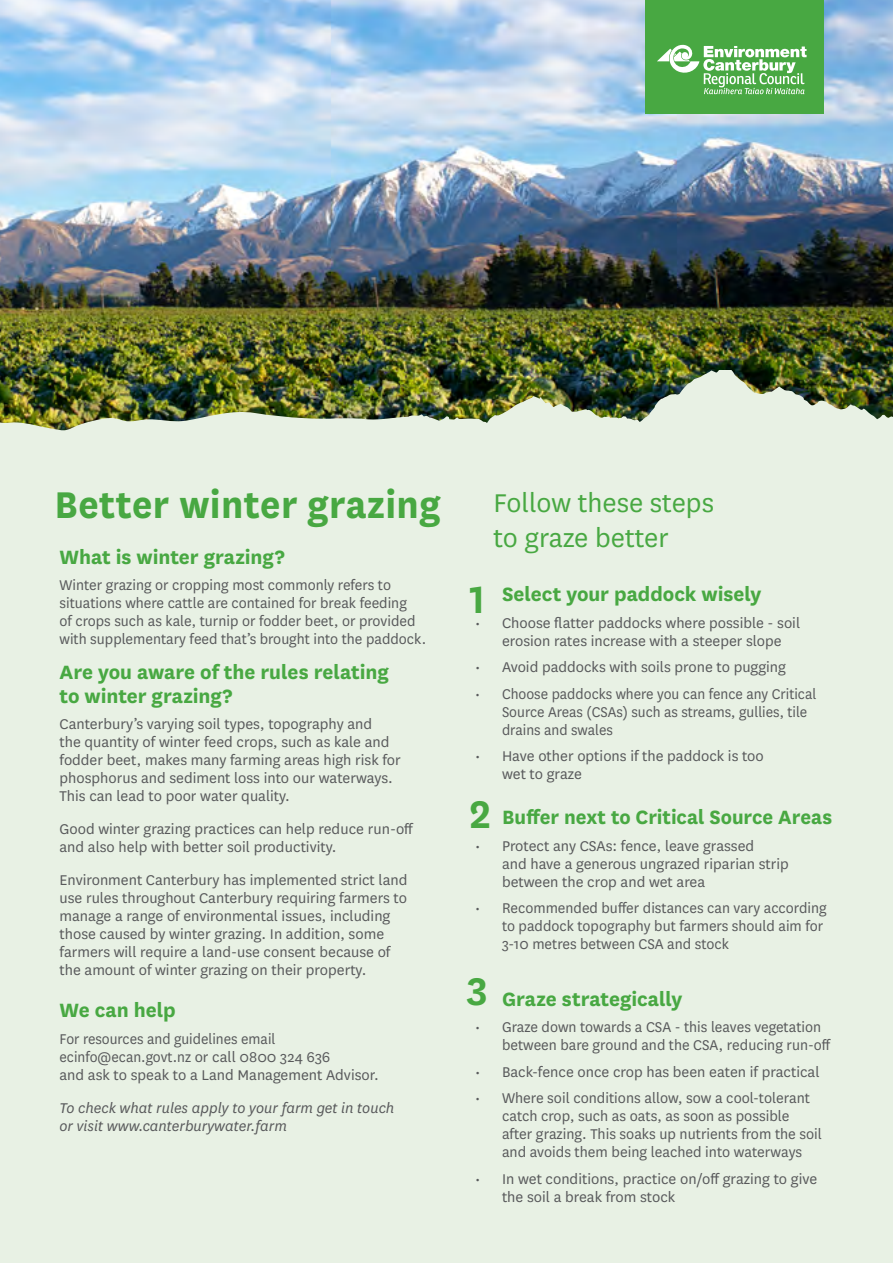
<style>
.page{position:relative;width:893px;height:1263px;background:#fff}
.page>*{position:absolute;margin:0;border:0;box-sizing:border-box;transform-origin:0 0}
.t1{font:600 45px "National";color:#48a842}
.t2{font:700 43.5px "National";letter-spacing:.01em;color:#48a842;scale:.96 1}
.t3{font:30px "National";color:#48a842}
.t4{font:700 22.5px/24px "National";letter-spacing:-.005em;color:#48a842}
.t5{font:16.5px/18px "National";color:#58595b}
.t6{font:16.5px/18px "National";color:#58595b;scale:.95 1}
.t7{font:italic 16.5px/18px "National";color:#58595b}
.s1{font-weight:400;font-size:30px}
</style>
<div class="page">
<img style="left:0;top:0;width:893px;height:370px">
<div style="left:0;top:370px;width:893px;height:893px;background:#e8f1e4"></div>
<div style="left:645px;top:0;width:179px;height:114px;background:#48a842"></div>
<svg style="left:657px;top:44px;width:150px;height:50px"></svg>
<h2 class="t2" style="left:54px;top:474px;width:689px">Better winter grazing <span class="s1">Follow these steps</span></h2>
<h3 class="t3" style="left:493px;top:518px;width:177px">to graze better</h3>
<h3 class="t4" style="left:502px;top:580px;width:261px">Select your paddock wisely</h3>
<p class="t5" style="left:475px;top:613px;width:327px;text-align:center">• Choose flatter paddocks where possible - soil erosion rates increase with a steeper slope</p>
<p class="t5" style="left:475px;top:657px;width:313px">• Avoid paddocks with soils prone to pugging</p>
<p class="t6" style="left:502px;top:684px;width:332px;text-indent:-27px">• Choose paddocks where you can fence any Critical<br>Source Areas (CSAs) such as streams, gullies, tile drains and swales</p>
<p class="t5" style="left:502px;top:746px;width:263px;text-indent:-27px">• Have other options if the paddock is too wet to graze</p>
<h3 class="t4" style="left:502px;top:804px;width:332px">Buffer next to Critical Source Areas</h3>
<p class="t5" style="left:502px;top:836px;width:288px;text-indent:-27px">• Protect any CSAs: fence, leave grassed<br>and have a generous ungrazed riparian strip between the crop and wet area</p>
<p class="t5" style="left:502px;top:898px;width:326px;text-indent:-27px">• Recommended buffer distances can vary according to paddock topography but farmers should aim for<br>3-10 metres between CSA and stock</p>
<h3 class="t4" style="left:502px;top:985px;width:182px">Graze strategically</h3>
<p class="t5" style="left:502px;top:1018px;width:330px;text-indent:-27px">• Graze down towards a CSA - this leaves vegetation between bare ground and the CSA, reducing run-off</p>
<p class="t5" style="left:475px;top:1062px;width:346px">• Back-fence once crop has been eaten if practical</p>
<p class="t5" style="left:502px;top:1089px;width:321px;text-indent:-27px">• Where soil conditions allow, sow a cool-tolerant catch crop, such as oats, as soon as possible after grazing. This soaks up nutrients from the soil and avoids them being leached into waterways</p>
<p class="t5" style="left:502px;top:1169px;width:317px;text-indent:-27px">• In wet conditions, practice on/off grazing to give the soil a break from stock</p>
<h3 class="t4" style="left:60px;top:543px;width:227px">What is winter grazing?</h3>
<p class="t5" style="left:60px;top:575px;width:368px">Winter grazing or cropping most commonly refers to situations where cattle are contained for break feeding<br>of crops such as kale, turnip or fodder beet, or provided with supplementary feed that’s brought into the paddock.</p>
<h3 class="t4" style="left:60px;top:658px;width:331px">Are you aware of the rules relating to winter grazing?</h3>
<p class="t5" style="left:60px;top:714px;width:343px">Canterbury’s varying soil types, topography and<br>the quantity of winter feed crops, such as kale and fodder beet, makes many farming areas high risk for phosphorus and sediment loss into our waterways.<br>This can lead to poor water quality.</p>
<p class="t5" style="left:60px;top:819px;width:356px">Good winter grazing practices can help reduce run-off and also help with better soil productivity.</p>
<p class="t5" style="left:60px;top:870px;width:349px">Environment Canterbury has implemented strict land use rules throughout Canterbury requiring farmers to manage a range of environmental issues, including those caused by winter grazing. In addition, some farmers will require a land-use consent because of the amount of winter grazing on their property.</p>
<h3 class="t4" style="left:60px;top:996px;width:117px">We can help</h3>
<p class="t6" style="left:60px;top:1029px;width:337px">For resources and guidelines email ecinfo@ecan.govt.nz or call 0800 324 636<br>and ask to speak to a Land Management Advisor.</p>
<p class="t7" style="left:60px;top:1098px;width:336px">To check what rules apply to your farm get in touch or visit www.canterburywater.farm</p>
<h1 class="t1" style="left:469px;top:568px;width:17px">1</h1>
<h1 class="t1" style="left:469px;top:783px;width:23px">2</h1>
<h1 class="t1" style="left:466px;top:960px;width:23px">3</h1>
</div>
